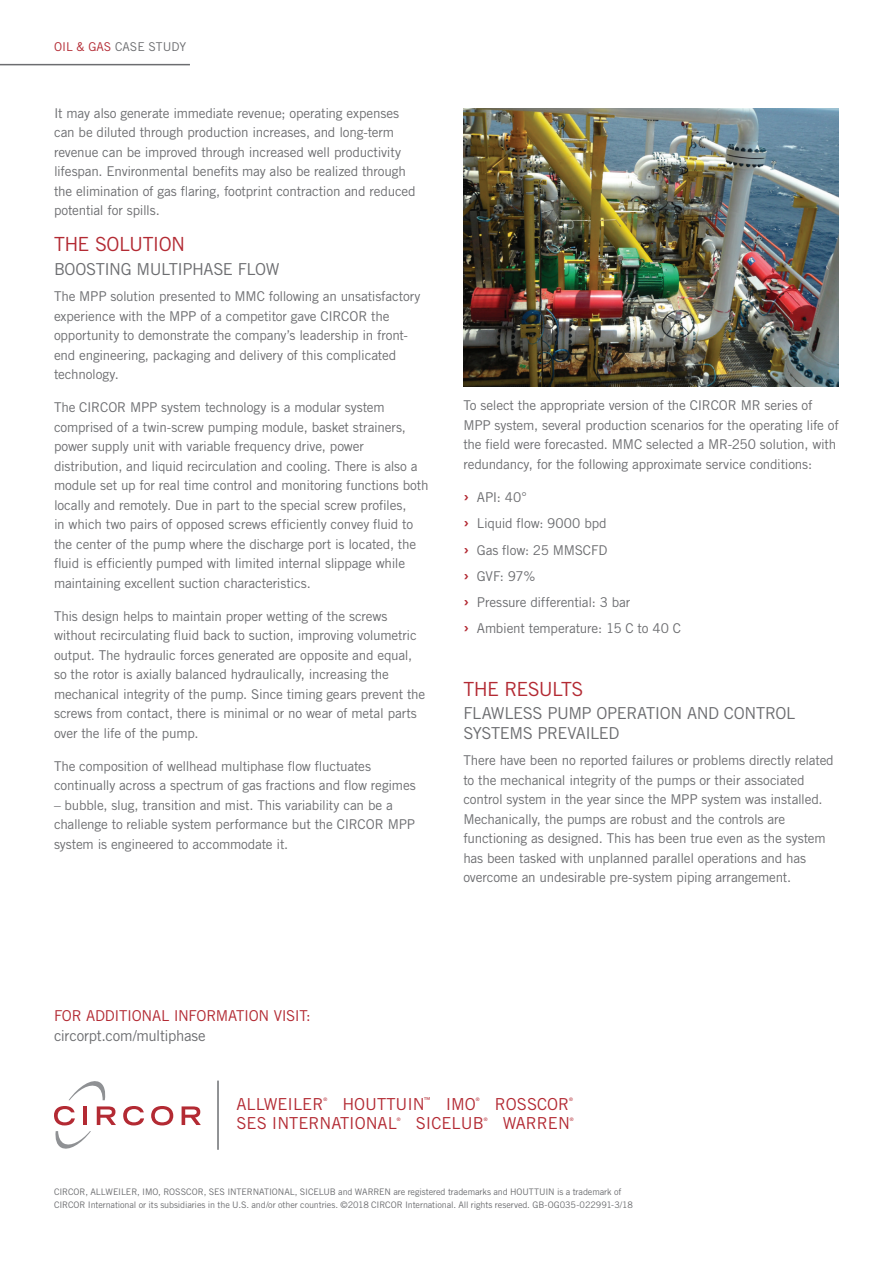
<style>
.page{position:relative;width:893px;height:1263px;background:#fff}
.page>*{position:absolute;margin:0;border:0;box-sizing:border-box;transform-origin:0 0}
.CIRCOR-Red_Caps_Subh{font:19.5px "Trade Gothic LT Std";letter-spacing:-.035em;color:#b32a33}
.CIRCOR_-_Gray_Caps_S{font:16.5px/19.5px "Trade Gothic LT Std";letter-spacing:-.025em;color:#6c6d70}
.t1{font:16.5px "Trade Gothic LT Std";color:#b32a33}
.Contact_Info{font:15px/19.5px "Trade Gothic LT Std";letter-spacing:-.025em;color:#b32a33}
.CIRCOR-Body_Copy{font:13.5px/19.5px "Trade Gothic LT Std";letter-spacing:-.015em;color:#6c6d70}
.t2{font:12.15px "Trade Gothic LT Std";color:#6c6d70}
.Contact_Info-2{font:9px/12.8px "Trade Gothic LT Std";letter-spacing:-.01em;color:#6c6d70}
.t3{font:6.75px "Trade Gothic LT Std";color:#b32a33}
.t4{font:4.8px "Trade Gothic LT Std";color:#b32a33}
.s1{color:#b32a33}
.s2{font-weight:700;font-size:16.2px;color:#b32a33}
.s3{color:#6c6d70}
</style>
<div class="page">
<hr style="left:0;top:64px;width:190px;height:1px;background:#6c6d70">
<svg style="left:69px;top:1081px;width:37px;height:19px"></svg>
<svg style="left:55px;top:1131px;width:36px;height:18px"></svg>
<svg style="left:54px;top:1106px;width:21px;height:19px"></svg>
<hr style="left:83px;top:1106px;width:4px;height:19px;background:#b32a33">
<svg style="left:97px;top:1106px;width:19px;height:19px"></svg>
<svg style="left:123px;top:1106px;width:21px;height:19px"></svg>
<svg style="left:151px;top:1106px;width:22px;height:19px"></svg>
<svg style="left:182px;top:1106px;width:19px;height:19px"></svg>
<div style="left:218px;top:1081px;width:1px;height:69px;border:1px solid #8f9194"></div>
<img style="left:463px;top:108px;width:376px;height:278px">
<p class="t2" style="left:54px;top:39px;width:134px"><span class="s1">OIL &amp; GAS</span> CASE STUDY</p>
<p class="CIRCOR-Body_Copy" style="left:54px;top:103px;width:363px">It may also generate immediate revenue; operating expenses can be diluted through production increases, and long-term revenue can be improved through increased well productivity lifespan. Environmental benefits may also be realized through the elimination of gas flaring, footprint contraction and reduced potential for spills.</p>
<p class="CIRCOR-Red_Caps_Subh" style="left:54px;top:233px;width:133px">THE SOLUTION</p>
<p class="CIRCOR_-_Gray_Caps_S" style="left:54px;top:259px;width:227px">BOOSTING MULTIPHASE FLOW</p>
<p class="CIRCOR-Body_Copy" style="left:54px;top:287px;width:368px">The MPP solution presented to MMC following an unsatisfactory experience with the MPP of a competitor gave CIRCOR the opportunity to demonstrate the company’s leadership in front&shy;end engineering, packaging and delivery of this complicated technology.</p>
<p class="CIRCOR-Body_Copy" style="left:54px;top:398px;width:376px">The CIRCOR MPP system technology is a modular system comprised of a twin-screw pumping module, basket strainers, power supply unit with variable frequency drive, power distribution, and liquid recirculation and cooling. There is also a module set up for real time control and monitoring functions both locally and remotely. Due in part to the special screw profiles,<br>in which two pairs of opposed screws efficiently convey fluid to the center of the pump where the discharge port is located, the fluid is efficiently pumped with limited internal slippage while maintaining excellent suction characteristics.</p>
<p class="CIRCOR-Body_Copy" style="left:54px;top:606px;width:373px">This design helps to maintain proper wetting of the screws without recirculating fluid back to suction, improving volumetric output. The hydraulic forces generated are opposite and equal, so the rotor is axially balanced hydraulically, increasing the mechanical integrity of the pump. Since timing gears prevent the screws from contact, there is minimal or no wear of metal parts over the life of the pump.</p>
<p class="CIRCOR-Body_Copy" style="left:54px;top:756px;width:363px">The composition of wellhead multiphase flow fluctuates continually across a spectrum of gas fractions and flow regimes</p>
<p class="CIRCOR-Body_Copy" style="left:54px;top:795px;width:362px">– bubble, slug, transition and mist. This variability can be a challenge to reliable system performance but the CIRCOR MPP system is engineered to accommodate it.</p>
<p class="CIRCOR-Body_Copy" style="left:463px;top:396px;width:377px">To select the appropriate version of the CIRCOR MR series of MPP system, several production scenarios for the operating life of the field were forecasted. MMC selected a MR-250 solution, with redundancy, for the following approximate service conditions:</p>
<p class="CIRCOR-Body_Copy" style="left:463px;top:487px;width:65px"><span class="s2">›</span> API: 40°</p>
<p class="CIRCOR-Body_Copy" style="left:463px;top:513px;width:145px"><span class="s2">›</span> Liquid flow: 9000 bpd</p>
<p class="CIRCOR-Body_Copy" style="left:463px;top:540px;width:146px"><span class="s2">›</span> Gas flow: 25 MMSCFD</p>
<p class="CIRCOR-Body_Copy" style="left:463px;top:566px;width:74px"><span class="s2">›</span> GVF: 97%</p>
<p class="CIRCOR-Body_Copy" style="left:463px;top:592px;width:168px"><span class="s2">›</span> Pressure differential: 3 bar</p>
<p class="CIRCOR-Body_Copy" style="left:463px;top:618px;width:219px"><span class="s2">›</span> Ambient temperature: 15 C to 40 C</p>
<p class="CIRCOR-Red_Caps_Subh" style="left:463px;top:677px;width:122px">THE RESULTS</p>
<p class="CIRCOR_-_Gray_Caps_S" style="left:463px;top:703px;width:334px">FLAWLESS PUMP OPERATION AND CONTROL<br>SYSTEMS PREVAILED</p>
<p class="CIRCOR-Body_Copy" style="left:463px;top:750px;width:372px">There have been no reported failures or problems directly related to the mechanical integrity of the pumps or their associated control system in the year since the MPP system was installed.<br>Mechanically, the pumps are robust and the controls are functioning as designed. This has been true even as the system has been tasked with unplanned parallel operations and has overcome an undesirable pre-system piping arrangement.</p>
<p class="Contact_Info" style="left:54px;top:1006px;width:258px">FOR ADDITIONAL INFORMATION VISIT: <span class="s3">circorpt.com/multiphase</span></p>
<p class="t1" style="left:237px;top:1094px;width:88px">ALLWEILER</p>
<p class="t4" style="left:323px;top:1096px;width:5px">®</p>
<p class="t1" style="left:342px;top:1094px;width:84px">HOUTTUIN</p>
<p class="t3" style="left:424px;top:1095px;width:8px">™</p>
<p class="t1" style="left:446px;top:1094px;width:32px">IMO</p>
<p class="t4" style="left:476px;top:1096px;width:5px">®</p>
<p class="t1" style="left:495px;top:1094px;width:76px">ROSSCOR</p>
<p class="t4" style="left:569px;top:1096px;width:5px">®</p>
<p class="t1" style="left:237px;top:1113px;width:162px">SES INTERNATIONAL</p>
<p class="t4" style="left:397px;top:1116px;width:5px">®</p>
<p class="t1" style="left:416px;top:1113px;width:69px">SICELUB</p>
<p class="t4" style="left:484px;top:1116px;width:5px">®</p>
<p class="t1" style="left:503px;top:1113px;width:69px">WARREN</p>
<p class="t4" style="left:570px;top:1116px;width:5px">®</p>
<p class="Contact_Info-2" style="left:54px;top:1185px;width:580px">CIRCOR, ALLWEILER, IMO, ROSSCOR, SES INTERNATIONAL, SICELUB and WARREN are registered trademarks and HOUTTUIN is a trademark of<br>CIRCOR International or its subsidiaries in the U.S. and/or other countries. ©2018 CIRCOR International. All rights reserved. GB-OG035-022991-3/18</p>
</div>
